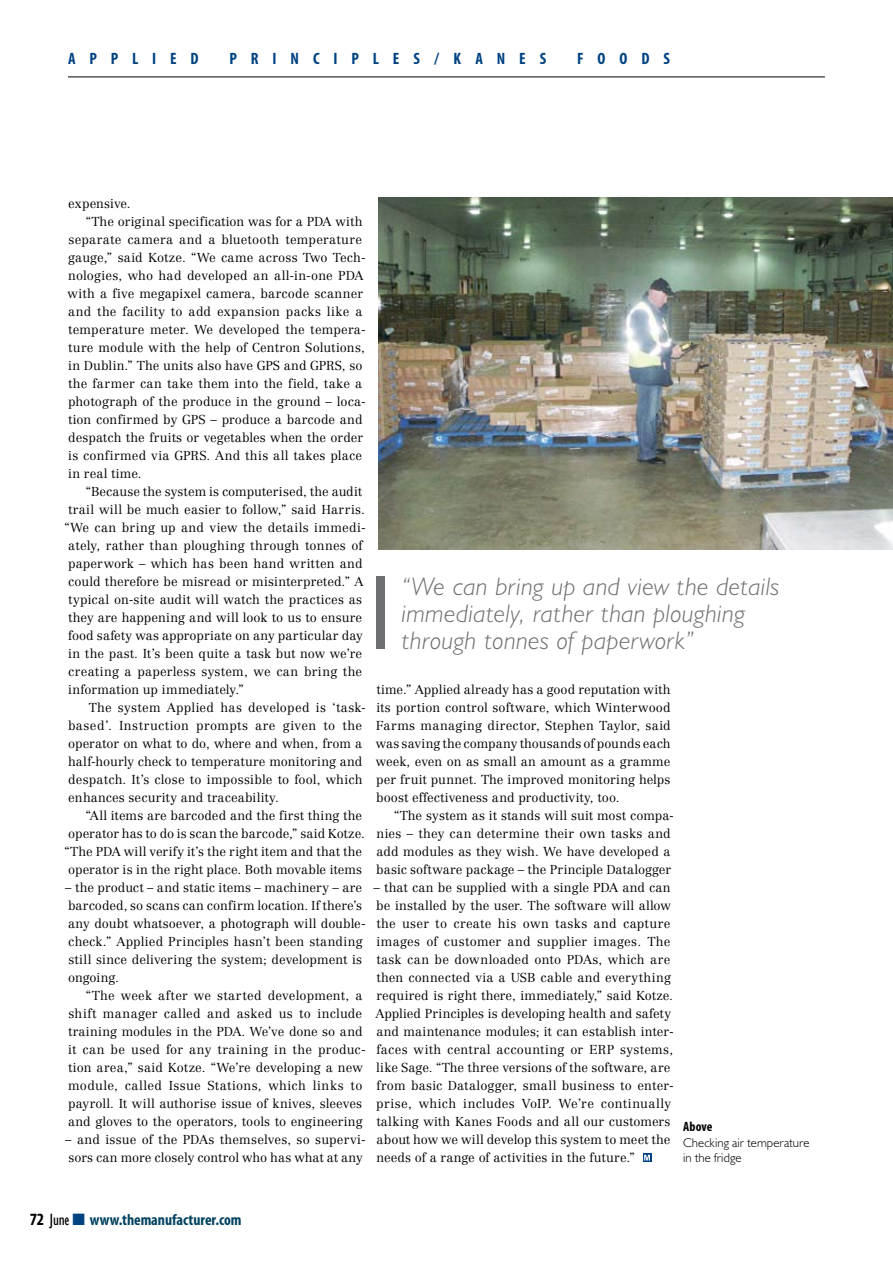
<style>
.page{position:relative;width:893px;height:1263px;background:#fff}
.page>*{position:absolute;margin:0;border:0;box-sizing:border-box;transform-origin:0 0}
.t1{font:italic 300 25.5px/27px "Humanist 521 BT";letter-spacing:.02em;color:#6d6f71}
.t2{font:700 condensed 16.5px "Myriad";letter-spacing:.84em;color:#004282}
.t3{font:700 condensed 15.75px "Myriad";letter-spacing:-.005em;color:#004360}
.t4{font:700 condensed 13.5px "Myriad";letter-spacing:.005em;color:#000}
.t5{font:300 12.75px/18px "Centennial";letter-spacing:.015em;color:#000}
.t6{font:300 12.75px "Centennial";letter-spacing:.035em;color:#000}
.t7{font:300 12.75px "Centennial";letter-spacing:-.005em;color:#000}
.t8{font:300 12.75px/15.3px "Humanist 521 BT";letter-spacing:.01em;color:#000}
.s1{font-size:17.25px;color:#000}
.s2{font-family:"Humanist 521 BT";font-weight:400;font-size:16.5px;color:#000}
.s3{color:#004282}
</style>
<div class="page">
<img style="left:378px;top:198px;width:515px;height:352px">
<svg style="left:643px;top:1153px;width:8px;height:9px"></svg>
<svg style="left:644px;top:1155px;width:6px;height:5px"></svg>
<hr style="left:68px;top:77px;width:757px;height:1px;background:#000">
<div style="left:376px;top:576px;width:9px;height:73px;background:#6d6f71"></div>
<p class="t2" style="left:68px;top:50px;width:132px">APPLIED</p>
<p class="t2" style="left:230px;top:50px;width:318px">PRINCIPLES/KANES</p>
<p class="t2" style="left:577px;top:50px;width:94px">FOODS</p>
<p class="t5" style="left:68px;top:194px;width:64px">expensive.</p>
<p class="t5" style="left:86px;top:212px;width:278px">“The original specification was for a PDA with</p>
<p class="t5" style="left:68px;top:230px;width:295px">separate camera and a bluetooth temperature</p>
<p class="t5" style="left:68px;top:248px;width:299px">gauge,” said Kotze. “We came across Two Tech-</p>
<p class="t5" style="left:68px;top:266px;width:297px">nologies, who had developed an all-in-one PDA</p>
<p class="t5" style="left:68px;top:284px;width:297px">with a five megapixel camera, barcode scanner</p>
<p class="t5" style="left:68px;top:302px;width:296px">and the facility to add expansion packs like a</p>
<p class="t5" style="left:68px;top:320px;width:299px">temperature meter. We developed the tempera-</p>
<p class="t5" style="left:68px;top:338px;width:298px">ture module with the help of Centron Solutions,</p>
<p class="t5" style="left:68px;top:356px;width:296px">in Dublin.” The units also have GPS and GPRS, so</p>
<p class="t5" style="left:68px;top:374px;width:296px">the farmer can take them into the field, take a</p>
<p class="t5" style="left:68px;top:392px;width:299px">photograph of the produce in the ground – loca-</p>
<p class="t5" style="left:68px;top:410px;width:296px">tion confirmed by GPS – produce a barcode and</p>
<p class="t5" style="left:68px;top:428px;width:296px">despatch the fruits or vegetables when the order</p>
<p class="t5" style="left:68px;top:446px;width:295px">is confirmed via GPRS. And this all takes place</p>
<p class="t5" style="left:68px;top:464px;width:75px">in real time.</p>
<p class="t5" style="left:86px;top:482px;width:278px">“Because the system is computerised, the audit</p>
<p class="t5" style="left:68px;top:500px;width:298px">trail will be much easier to follow,” said Harris.</p>
<p class="t6" style="left:64px;top:520px;width:303px">“We can bring up and view the details immedi-</p>
<p class="t5" style="left:68px;top:536px;width:296px">ately, rather than ploughing through tonnes of</p>
<p class="t5" style="left:68px;top:554px;width:296px">paperwork – which has been hand written and</p>
<p class="t5" style="left:68px;top:572px;width:297px">could therefore be misread or misinterpreted.” A</p>
<p class="t5" style="left:68px;top:590px;width:295px">typical on-site audit will watch the practices as</p>
<p class="t5" style="left:68px;top:608px;width:295px">they are happening and will look to us to ensure</p>
<p class="t5" style="left:68px;top:626px;width:296px">food safety was appropriate on any particular day</p>
<p class="t5" style="left:68px;top:644px;width:295px">in the past. It’s been quite a task but now we’re</p>
<p class="t5" style="left:68px;top:662px;width:295px">creating a paperless system, we can bring the</p>
<p class="t5" style="left:68px;top:680px;width:177px">information up immediately.”</p>
<p class="t5" style="left:89px;top:698px;width:279px">The system Applied has developed is ‘task-</p>
<p class="t6" style="left:68px;top:718px;width:296px">based’. Instruction prompts are given to the</p>
<p class="t7" style="left:68px;top:736px;width:296px">operator on what to do, where and when, from a</p>
<p class="t5" style="left:68px;top:752px;width:296px">half-hourly check to temperature monitoring and</p>
<p class="t5" style="left:68px;top:770px;width:296px">despatch. It’s close to impossible to fool, which</p>
<p class="t5" style="left:68px;top:788px;width:212px">enhances security and traceability.</p>
<p class="t5" style="left:86px;top:806px;width:278px">“All items are barcoded and the first thing the</p>
<p class="t5" style="left:68px;top:824px;width:298px">operator has to do is scan the barcode,” said Kotze.</p>
<p class="t5" style="left:64px;top:842px;width:299px">“The PDA will verify it’s the right item and that the</p>
<p class="t5" style="left:68px;top:860px;width:296px">operator is in the right place. Both movable items</p>
<p class="t5" style="left:65px;top:878px;width:302px">– the product – and static items – machinery – are barcoded, so scans can confirm location. If there’s any doubt whatsoever, a photograph will double&shy;check.” Applied Principles hasn’t been standing still since delivering the system; development is ongoing.</p>
<p class="t5" style="left:68px;top:986px;width:299px;text-indent:17px">“The week after we started development, a shift manager called and asked us to include training modules in the PDA. We’ve done so and it can be used for any training in the produc&shy;tion area,” said Kotze. “We’re developing a new module, called Issue Stations, which links to payroll. It will authorise issue of knives, sleeves and gloves to the operators, tools to engineering</p>
<p class="t5" style="left:65px;top:1130px;width:302px">– and issue of the PDAs themselves, so supervi&shy;sors can more closely control who has what at any</p>
<h1 class="t1" style="left:402px;top:572px;width:379px">“We can bring up and view the details immediately, rather than ploughing through tonnes of paperwork”</h1>
<p class="t5" style="left:376px;top:680px;width:296px;text-align:justify">time.” Applied already has a good reputation with its portion control software, which Winterwood Farms managing director, Stephen Taylor, said was saving the company thousands of pounds each week, even on as small an amount as a gramme per fruit punnet. The improved monitoring helps boost effectiveness and productivity, too.</p>
<p class="t5" style="left:376px;top:806px;width:299px;text-indent:17px">“The system as it stands will suit most compa&shy;nies – they can determine their own tasks and add modules as they wish. We have developed a basic software package – the Principle Datalogger</p>
<p class="t5" style="left:373px;top:878px;width:302px">– that can be supplied with a single PDA and can be installed by the user. The software will allow the user to create his own tasks and capture images of customer and supplier images. The task can be downloaded onto PDAs, which are then connected via a USB cable and everything required is right there, immediately,” said Kotze.<br>Applied Principles is developing health and safety and maintenance modules; it can establish inter&shy;faces with central accounting or ERP systems, like Sage. “The three versions of the software, are from basic Datalogger, small business to enter&shy;prise, which includes VoIP. We’re continually talking with Kanes Foods and all our customers about how we will develop this system to meet the needs of a range of activities in the future.”</p>
<p class="t4" style="left:683px;top:1120px;width:31px">Above</p>
<p class="t8" style="left:683px;top:1134px;width:128px">Checking air temperature in the fridge</p>
<p class="t3" style="left:30px;top:1212px;width:213px"><span class="s1">72</span> <span class="s2">June</span> <span class="s3">■</span> www.themanufacturer.com</p>
</div>
